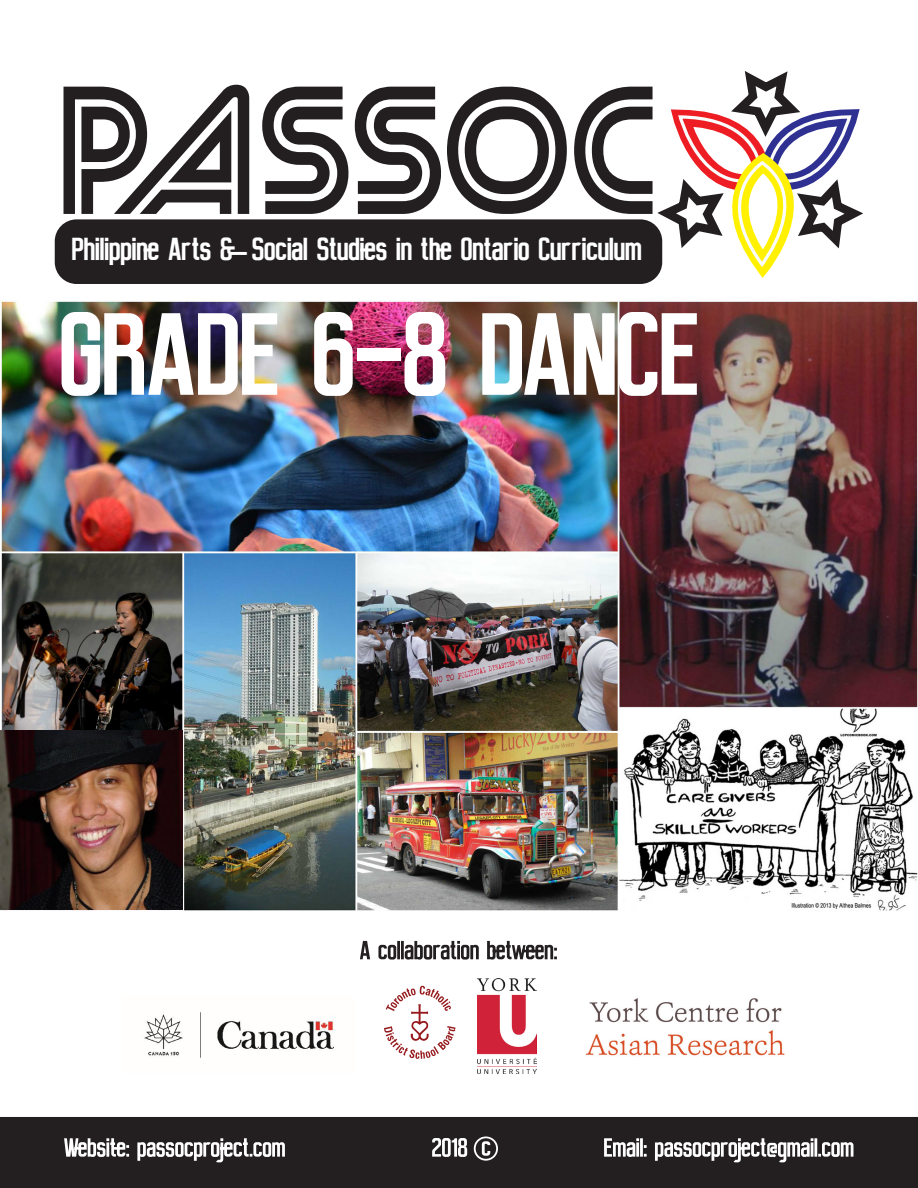
<style>
.page{position:relative;width:918px;height:1188px;background:#fff}
.page>*{position:absolute;margin:0;border:0;box-sizing:border-box;transform-origin:0 0}
.t1{font:190.8px "Street Cred";color:#231f20}
.t2{font:120px "Dancing Juice Salabat";color:#fff}
.t3{font:32.7px "Dancing Juice Salabat";color:#fff}
</style>
<div class="page">
<div style="left:1px;top:1118px;width:916px;height:69px;background:#231f20"></div>
<div style="left:0;top:1117px;width:918px;height:71px;border:2px solid #231f20"></div>
<div style="left:55px;top:219px;width:607px;height:65px;background:#231f20;border-radius:22px"></div>
<svg style="left:648px;top:71px;width:215px;height:212px"></svg>
<img style="left:0;top:300px;width:918px;height:611px">
<img style="left:144px;top:1012px;width:191px;height:46px">
<img style="left:478px;top:978px;width:59px;height:96px">
<svg style="left:384px;top:986px;width:72px;height:73px"></svg>
<img style="left:585px;top:998px;width:200px;height:58px">
<img style="left:0;top:731px;width:183px;height:178px">
<svg style="left:360px;top:941px;width:197px;height:19px"></svg>
<svg style="left:64px;top:1137px;width:789px;height:25px"></svg>
<p class="t1" style="left:55px;top:40px;width:603px">PASSOC</p>
<p class="t3" style="left:72px;top:232px;width:571px">Philippine Arts &amp; Social Studies in the Ontario Curriculum</p>
<p class="t2" style="left:59px;top:290px;width:641px">GRADE 6-8 DANCE</p>
</div>
